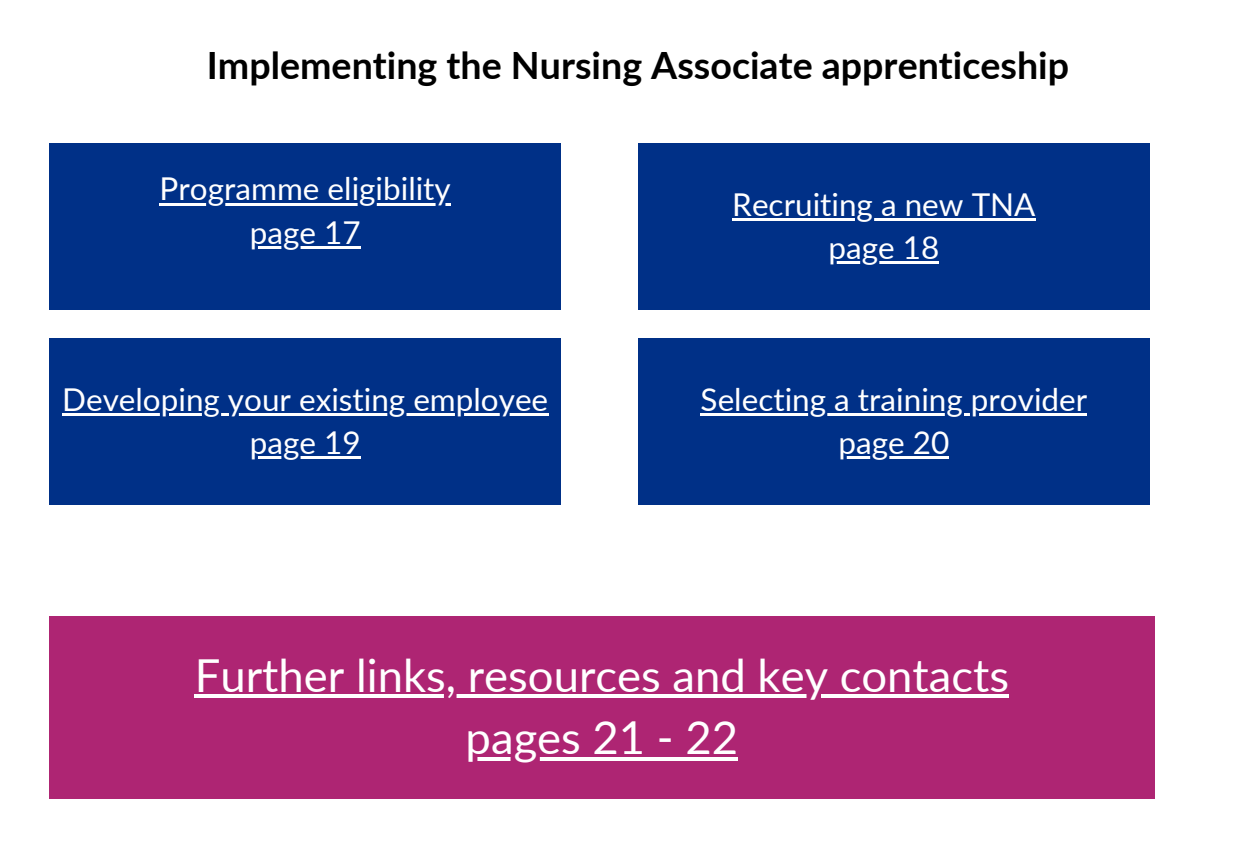
<style>
.page{position:relative;width:1239px;height:844px;background:#fff}
.page>*{position:absolute;margin:0;border:0;box-sizing:border-box;transform-origin:0 0}
.t1{font:45.5px "Lato";color:#fff}
.t2{font:700 37.62px "Lato";color:#000}
.t3{font:31.5px "Lato";color:#fff}
</style>
<div class="page">
<div style="left:49px;top:143px;width:512px;height:166px;background:#003087"></div>
<hr style="left:160px;top:203px;width:291px;height:3px;background:#fff">
<hr style="left:250px;top:246px;width:111px;height:3px;background:#fff">
<div style="left:638px;top:143px;width:512px;height:166px;background:#003087"></div>
<hr style="left:732px;top:218px;width:304px;height:3px;background:#fff">
<hr style="left:829px;top:262px;width:110px;height:2px;background:#fff">
<div style="left:49px;top:338px;width:512px;height:166px;background:#003087"></div>
<hr style="left:62px;top:413px;width:486px;height:3px;background:#fff">
<hr style="left:250px;top:457px;width:111px;height:2px;background:#fff">
<div style="left:49px;top:616px;width:1106px;height:183px;background:#ae2573"></div>
<hr style="left:195px;top:694px;width:814px;height:4px;background:#fff">
<svg style="left:477px;top:757px;width:261px;height:4px"></svg>
<div style="left:638px;top:338px;width:512px;height:166px;background:#003087"></div>
<hr style="left:701px;top:413px;width:386px;height:3px;background:#fff">
<hr style="left:839px;top:457px;width:110px;height:2px;background:#fff">
<p class="t2" style="left:207px;top:42px;width:864px">Implementing the Nursing Associate apprenticeship</p>
<p class="t3" style="left:160px;top:169px;width:293px">Programme eligibility</p>
<p class="t3" style="left:250px;top:212px;width:112px">page 17</p>
<p class="t3" style="left:62px;top:380px;width:488px">Developing your existing employee</p>
<p class="t3" style="left:250px;top:423px;width:112px">page 19</p>
<p class="t3" style="left:732px;top:185px;width:305px">Recruiting a new TNA</p>
<p class="t3" style="left:829px;top:228px;width:112px">page 18</p>
<p class="t3" style="left:701px;top:380px;width:388px">Selecting a training provider</p>
<p class="t3" style="left:839px;top:423px;width:112px">page 20</p>
<p class="t1" style="left:195px;top:647px;width:816px">Further links, resources and key contacts</p>
<p class="t1" style="left:466px;top:710px;width:274px">pages 21 - 22</p>
</div>
